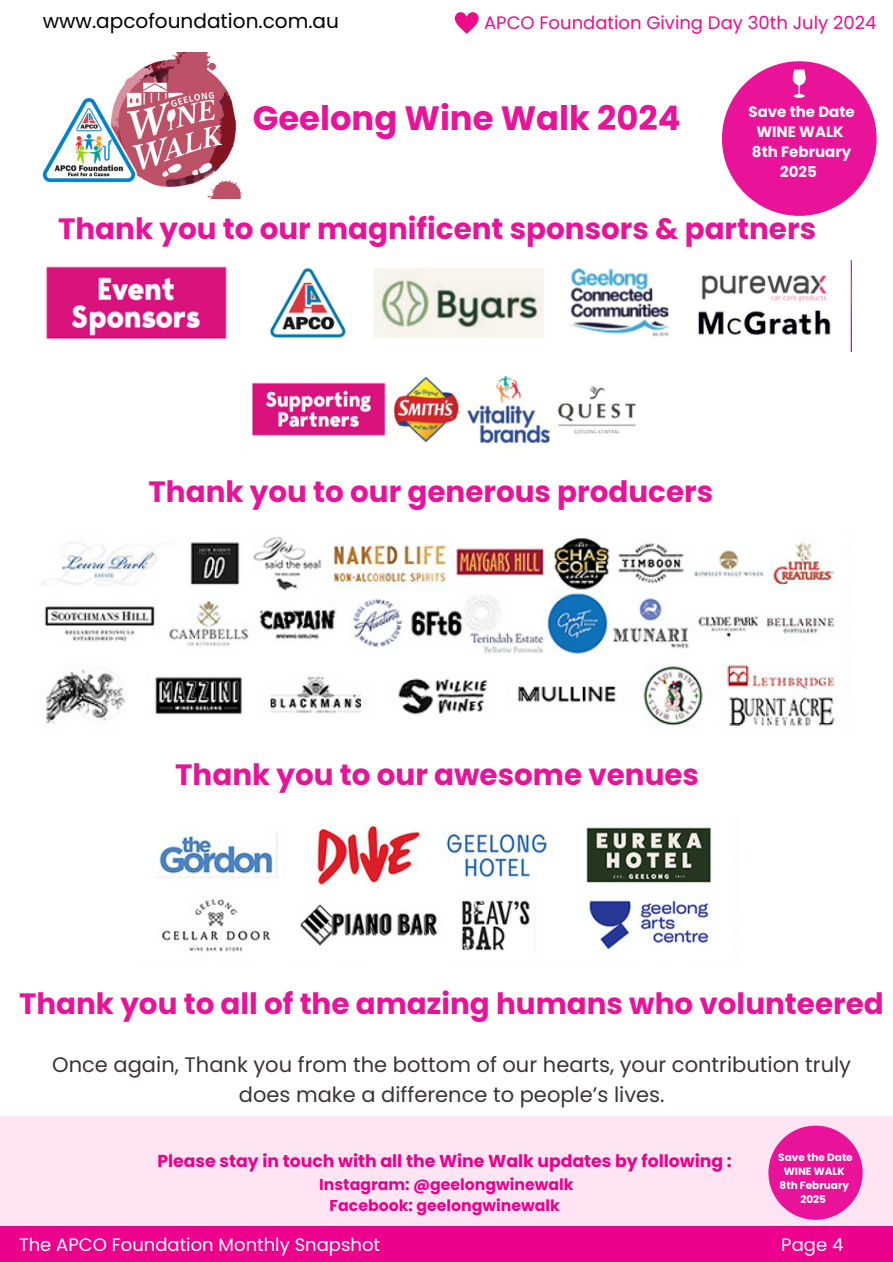
<style>
.page{position:relative;width:893px;height:1262px;background:#fff}
.page>*{position:absolute;margin:0;border:0;box-sizing:border-box;transform-origin:0 0}
.t1{font:700 33.75px "Poppins";color:#e81399}
.t2{font:700 29.4px "Poppins";color:#e81399}
.t3{font:21px/29.2px "Poppins";color:#3c3333;text-align:center}
.t4{font:20.1px "Poppins";color:#000}
.t5{font:18px "Poppins";color:#fff}
.t6{font:18px "Poppins";color:#ec0c8a}
.t7{font:700 17.25px "Poppins";color:#ec008c}
.t8{font:700 15.75px/21.3px "Poppins";color:#ec008c;text-align:center}
.t9{font:700 15px/20.2px "Poppins";color:#fdfefd;text-align:center}
.t10{font:700 10.5px "Poppins";color:#fdfefd}
</style>
<div class="page">
<img style="left:42px;top:53px;width:199px;height:145px">
<div style="left:0;top:1115px;width:892px;height:113px;background:#ffe5f4"></div>
<div style="left:0;top:1226px;width:892px;height:35px;background:#ec008c"></div>
<img style="left:252px;top:375px;width:384px;height:68px">
<img style="left:46px;top:260px;width:805px;height:91px">
<img style="left:41px;top:536px;width:796px;height:190px">
<img style="left:156px;top:825px;width:556px;height:127px">
<div style="left:721px;top:61px;width:155px;height:155px;background:#e81399;border-radius:50%"></div>
<svg style="left:792px;top:70px;width:14px;height:27px"></svg>
<div style="left:768px;top:1125px;width:94px;height:94px;background:#e81399;border-radius:50%"></div>
<svg style="left:454px;top:12px;width:25px;height:22px"></svg>
<h2 class="t4" style="left:43px;top:7px;width:298px">www.apcofoundation.com.au</h2>
<p class="t6" style="left:484px;top:10px;width:394px">APCO Foundation Giving Day 30th July 2024</p>
<h1 class="t1" style="left:252px;top:94px;width:429px">Geelong Wine Walk 2024</h1>
<h3 class="t9" style="left:748px;top:101px;width:108px">Save the Date<br>WINE WALK<br>8th February<br>2025</h3>
<h2 class="t2" style="left:58px;top:208px;width:759px">Thank you to our magnificent sponsors &amp; partners</h2>
<p class="t2" style="left:148px;top:470px;width:566px">Thank you to our generous producers</p>
<p class="t2" style="left:175px;top:754px;width:525px">Thank you to our awesome venues</p>
<h2 class="t2" style="left:19px;top:982px;width:865px">Thank you to all of the amazing humans who volunteered</h2>
<p class="t3" style="left:52px;top:1050px;width:800px">Once again, Thank you from the bottom of our hearts, your contribution truly does make a difference to people’s lives.</p>
<h6 class="t7" style="left:157px;top:1148px;width:575px">Please stay in touch with all the Wine Walk updates by following :</h6>
<h6 class="t8" style="left:319px;top:1173px;width:256px">Instagram: @geelongwinewalk<br>Facebook: geelongwinewalk</h6>
<h4 class="t10" style="left:778px;top:1149px;width:76px">Save the Date</h4>
<p class="t10" style="left:783px;top:1163px;width:63px">WINE WALK</p>
<p class="t10" style="left:779px;top:1177px;width:71px">8th February</p>
<p class="t10" style="left:800px;top:1191px;width:27px">2025</p>
<h2 class="t5" style="left:19px;top:1231px;width:362px">The APCO Foundation Monthly Snapshot</h2>
<p class="t5" style="left:780px;top:1231px;width:64px">Page 4</p>
</div>
